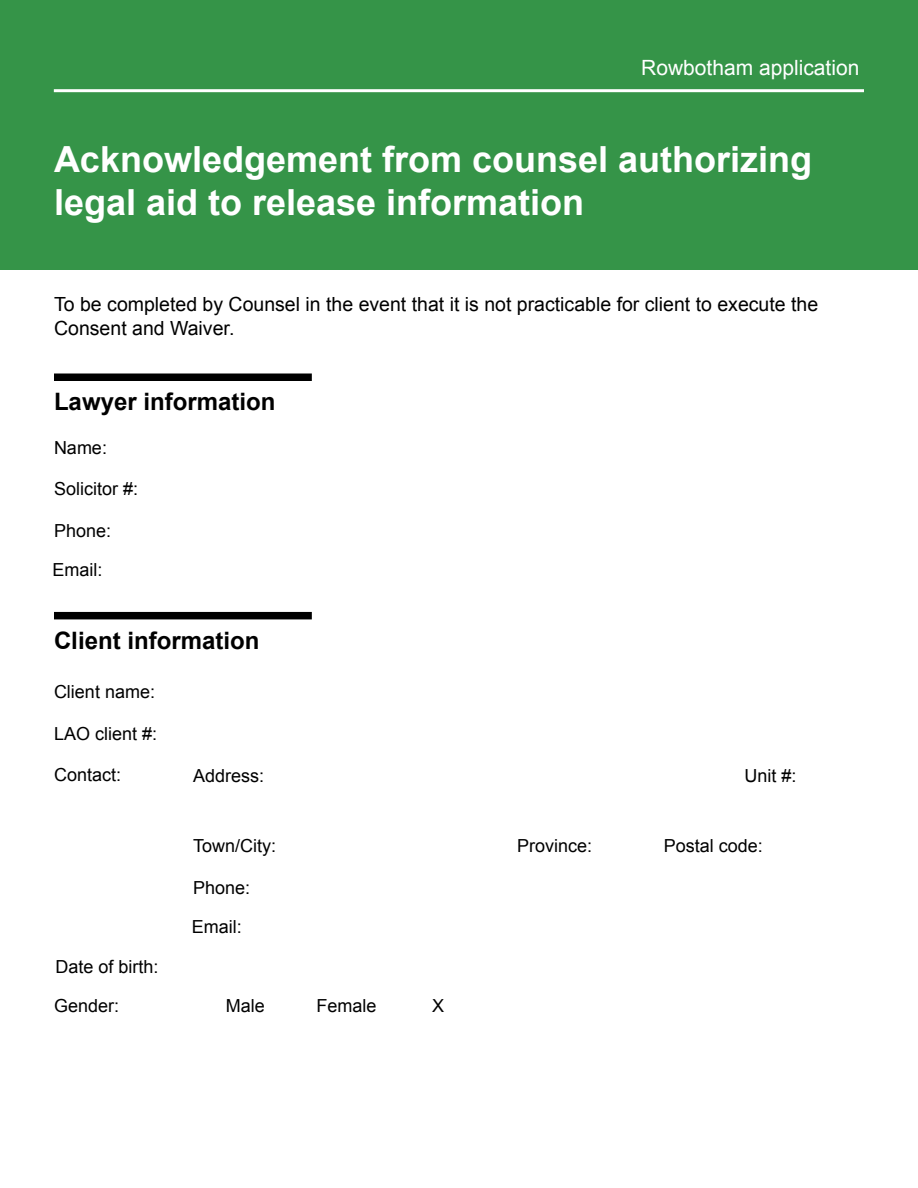
<style>
.page{position:relative;width:918px;height:1188px;background:#fff}
.page>*{position:absolute;margin:0;border:0;box-sizing:border-box;transform-origin:0 0}
.H1_-_Title_of_the_fo{font:700 36px/43.2px "Arial";color:#fff}
.H2_-_Section_title{font:700 24px "Arial";color:#000}
.t1{font:21px "Arial";color:#fff}
.t2{font:19.5px/23.4px "Arial";color:#000}
.t3{font:18px "Arial";color:#000}
</style>
<div class="page">
<div style="left:0;top:0;width:918px;height:270px;background:#359448"></div>
<hr style="left:54px;top:89px;width:810px;height:3px;background:#fff">
<div style="left:54px;top:612px;width:258px;height:7px;background:#000"></div>
<div style="left:54px;top:374px;width:258px;height:7px;background:#000"></div>
<p class="t1" style="left:641px;top:53px;width:220px">Rowbotham application</p>
<h1 class="H1_-_Title_of_the_fo" style="left:54px;top:138px;width:760px">Acknowledgement from counsel authorizing legal aid to release information</h1>
<p class="t2" style="left:54px;top:293px;width:766px">To be completed by Counsel in the event that it is not practicable for client to execute the<br>Consent and Waiver.</p>
<h2 class="H2_-_Section_title" style="left:54px;top:386px;width:223px">Lawyer information</h2>
<p class="t3" style="left:54px;top:436px;width:55px">Name:</p>
<p class="t3" style="left:54px;top:477px;width:86px">Solicitor #:</p>
<p class="t3" style="left:54px;top:519px;width:59px">Phone:</p>
<p class="t3" style="left:53px;top:558px;width:52px">Email:</p>
<h2 class="H2_-_Section_title" style="left:54px;top:624px;width:207px">Client information</h2>
<p class="t3" style="left:54px;top:680px;width:103px">Client name:</p>
<p class="t3" style="left:54px;top:722px;width:105px">LAO client #:</p>
<p class="t3" style="left:54px;top:763px;width:69px">Contact:</p>
<p class="t3" style="left:193px;top:764px;width:73px">Address:</p>
<p class="t3" style="left:744px;top:764px;width:54px">Unit #:</p>
<p class="t3" style="left:193px;top:834px;width:85px">Town/City:</p>
<p class="t3" style="left:517px;top:834px;width:77px">Province:</p>
<p class="t3" style="left:664px;top:834px;width:101px">Postal code:</p>
<p class="t3" style="left:193px;top:876px;width:59px">Phone:</p>
<p class="t3" style="left:55px;top:955px;width:105px">Date of birth:</p>
<p class="t3" style="left:192px;top:915px;width:52px">Email:</p>
<p class="t3" style="left:54px;top:994px;width:67px">Gender:</p>
<p class="t3" style="left:226px;top:994px;width:41px">Male</p>
<p class="t3" style="left:316px;top:994px;width:62px">Female</p>
<p class="t3" style="left:432px;top:994px;width:14px">X</p>
</div>
